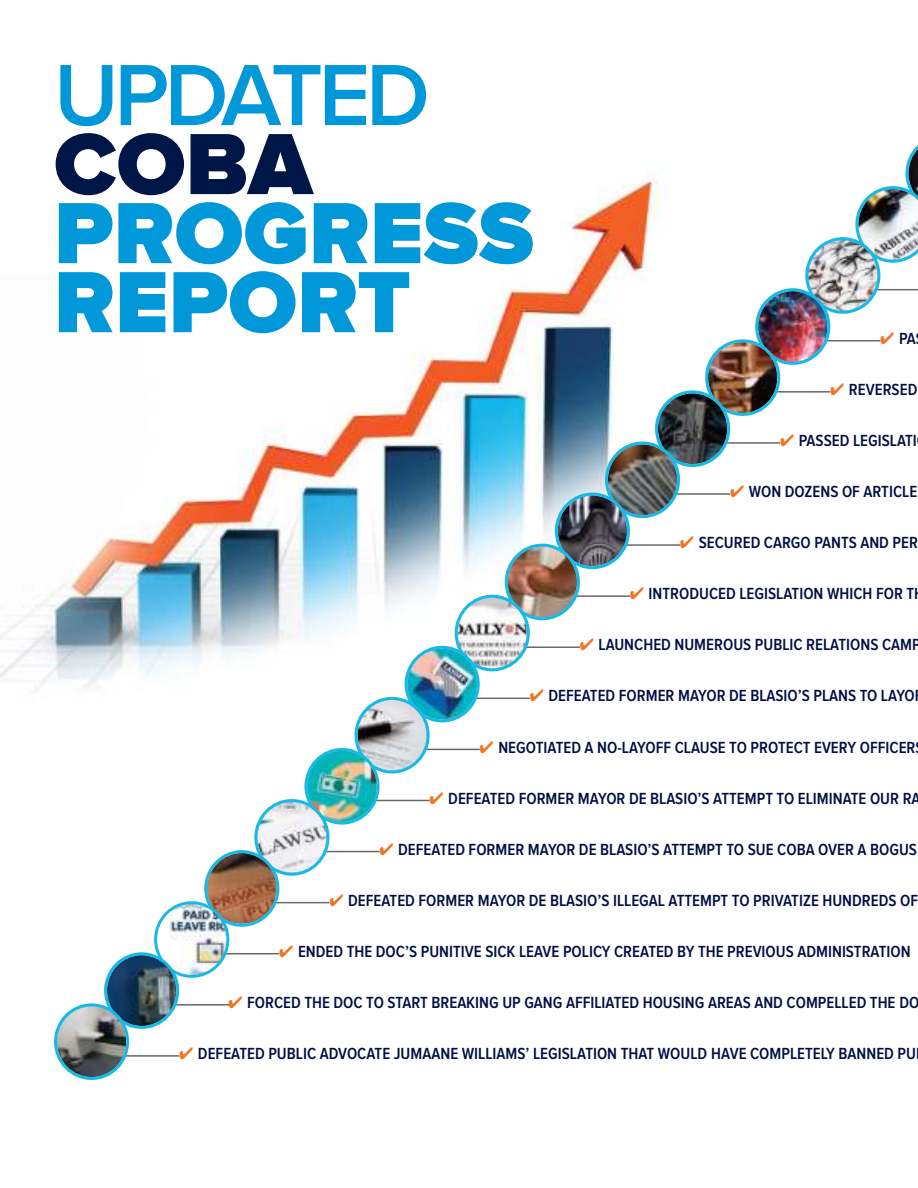
<style>
.page{position:relative;width:918px;height:1188px;background:#fff}
.page>*{position:absolute;margin:0;border:0;box-sizing:border-box;transform-origin:0 0}
.t1{font:900 90px/69px "Proxima Nova";color:#0098d8}
.t2{font:600 90px "Proxima Nova";letter-spacing:-.05em;color:#0098d8}
.t3{font:900 90px "Proxima Nova";color:#001647}
.t4{font:600 16.65px "Proxima Nova Cond";color:#020f46}
.s1{color:#f37320}
</style>
<div class="page">
<img style="left:54px;top:145px;width:864px;height:935px">
<h1 class="t2" style="left:54px;top:56px;width:377px">UPDATED</h1>
<h1 class="t3" style="left:54px;top:125px;width:260px">COBA</h1>
<h1 class="t1" style="left:54px;top:203px;width:481px">PROGRESS<br>REPORT</h1>
<p class="t4" style="left:880px;top:331px;width:37px"><span class="s1">✔</span> PA</p>
<p class="t4" style="left:830px;top:382px;width:89px"><span class="s1">✔</span> REVERSED</p>
<p class="t4" style="left:780px;top:433px;width:138px"><span class="s1">✔</span> PASSED LEGISLATI</p>
<p class="t4" style="left:730px;top:484px;width:189px"><span class="s1">✔</span> WON DOZENS OF ARTICLE</p>
<p class="t4" style="left:680px;top:535px;width:240px"><span class="s1">✔</span> SECURED CARGO PANTS AND PER</p>
<p class="t4" style="left:630px;top:586px;width:286px"><span class="s1">✔</span> INTRODUCED LEGISLATION WHICH FOR T</p>
<p class="t4" style="left:580px;top:638px;width:342px"><span class="s1">✔</span> LAUNCHED NUMEROUS PUBLIC RELATIONS CAMP</p>
<p class="t4" style="left:530px;top:689px;width:387px"><span class="s1">✔</span> DEFEATED FORMER MAYOR DE BLASIO’S PLANS TO LAYO</p>
<p class="t4" style="left:480px;top:740px;width:437px"><span class="s1">✔</span> NEGOTIATED A NO-LAYOFF CLAUSE TO PROTECT EVERY OFFICER</p>
<p class="t4" style="left:430px;top:791px;width:493px"><span class="s1">✔</span> DEFEATED FORMER MAYOR DE BLASIO’S ATTEMPT TO ELIMINATE OUR RA</p>
<p class="t4" style="left:379px;top:842px;width:539px"><span class="s1">✔</span> DEFEATED FORMER MAYOR DE BLASIO’S ATTEMPT TO SUE COBA OVER A BOGUS</p>
<p class="t4" style="left:329px;top:893px;width:590px"><span class="s1">✔</span> DEFEATED FORMER MAYOR DE BLASIO’S ILLEGAL ATTEMPT TO PRIVATIZE HUNDREDS OF</p>
<p class="t4" style="left:279px;top:944px;width:633px"><span class="s1">✔</span> ENDED THE DOC’S PUNITIVE SICk LEAVE POLICY CREATED BY THE PREVIOUS ADMINISTRATION</p>
<p class="t4" style="left:228px;top:995px;width:693px"><span class="s1">✔</span> FORCED THE DOC TO START BREAkING UP GANG AFFILIATED HOUSING AREAS AND COMPELLED THE DO</p>
<p class="t4" style="left:179px;top:1046px;width:738px"><span class="s1">✔</span> DEFEATED PUBLIC ADVOCATE JUMAANE WILLIAMS’ LEGISLATION THAT WOULD HAVE COMPLETELY BANNED PU</p>
</div>
